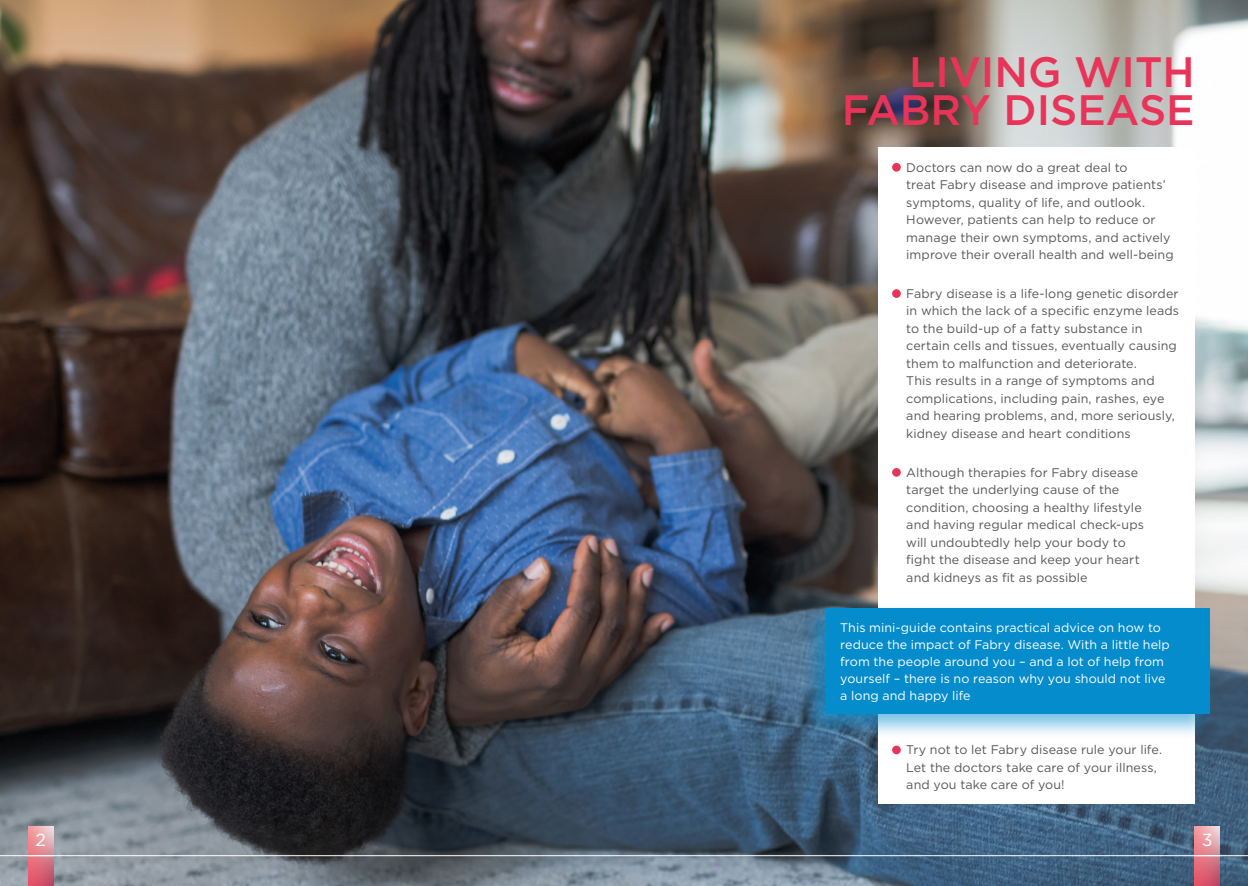
<style>
.page{position:relative;width:1248px;height:886px;background:#fff}
.page>*{position:absolute;margin:0;border:0;box-sizing:border-box;transform-origin:0 0}
.t1{font:500 42.5px/37.5px "Gotham";color:#e83458;text-align:right}
.t2{font:17.5px "Gotham";color:#fff}
.t3{font:12.5px/17.5px "Gotham";letter-spacing:.005em;color:#575756}
.t4{font:12.5px/16.9px "Gotham";letter-spacing:.005em;color:#fff}
</style>
<div class="page">
<img style="left:0;top:0;width:1247px;height:886px">
<svg style="left:1194px;top:826px;width:25px;height:60px"></svg>
<svg style="left:28px;top:826px;width:25px;height:60px"></svg>
<hr style="left:0;top:855px;width:1247px;height:1px;background:#fff">
<div style="left:877px;top:147px;width:317px;height:656px;background:#fff"></div>
<div style="left:892px;top:163px;width:8px;height:9px;background:#e83458;border-radius:50%"></div>
<div style="left:892px;top:289px;width:8px;height:9px;background:#e83458;border-radius:50%"></div>
<div style="left:892px;top:468px;width:8px;height:9px;background:#e83458;border-radius:50%"></div>
<div style="left:892px;top:745px;width:8px;height:9px;background:#e83458;border-radius:50%"></div>
<div style="left:800px;top:602px;width:415px;height:138px;background:#058ccd;opacity:.55"></div>
<div style="left:826px;top:608px;width:383px;height:106px;background:#058ccd"></div>
<h1 class="t1" style="left:841px;top:53px;width:354px">LIVING WITH<br>FABRY DISEASE</h1>
<p class="t3" style="left:906px;top:158px;width:269px">Doctors can now do a great deal to<br>treat Fabry disease and improve patients’ symptoms, quality of life, and outlook.<br>However, patients can help to reduce or manage their own symptoms, and actively improve their overall health and well-being</p>
<p class="t3" style="left:906px;top:284px;width:274px">Fabry disease is a life-long genetic disorder in which the lack of a specific enzyme leads to the build-up of a fatty substance in certain cells and tissues, eventually causing them to malfunction and deteriorate.<br>This results in a range of symptoms and complications, including pain, rashes, eye and hearing problems, and, more seriously, kidney disease and heart conditions</p>
<p class="t3" style="left:906px;top:463px;width:239px">Although therapies for Fabry disease target the underlying cause of the condition, choosing a healthy lifestyle and having regular medical check-ups will undoubtedly help your body to fight the disease and keep your heart and kidneys as fit as possible</p>
<p class="t4" style="left:840px;top:619px;width:331px">This mini-guide contains practical advice on how to reduce the impact of Fabry disease. With a little help from the people around you – and a lot of help from yourself – there is no reason why you should not live a long and happy life</p>
<p class="t3" style="left:906px;top:741px;width:257px">Try not to let Fabry disease rule your life.<br>Let the doctors take care of your illness, and you take care of you!</p>
<h2 class="t2" style="left:36px;top:829px;width:12px">2</h2>
<h2 class="t2" style="left:1201px;top:829px;width:12px">3</h2>
</div>
